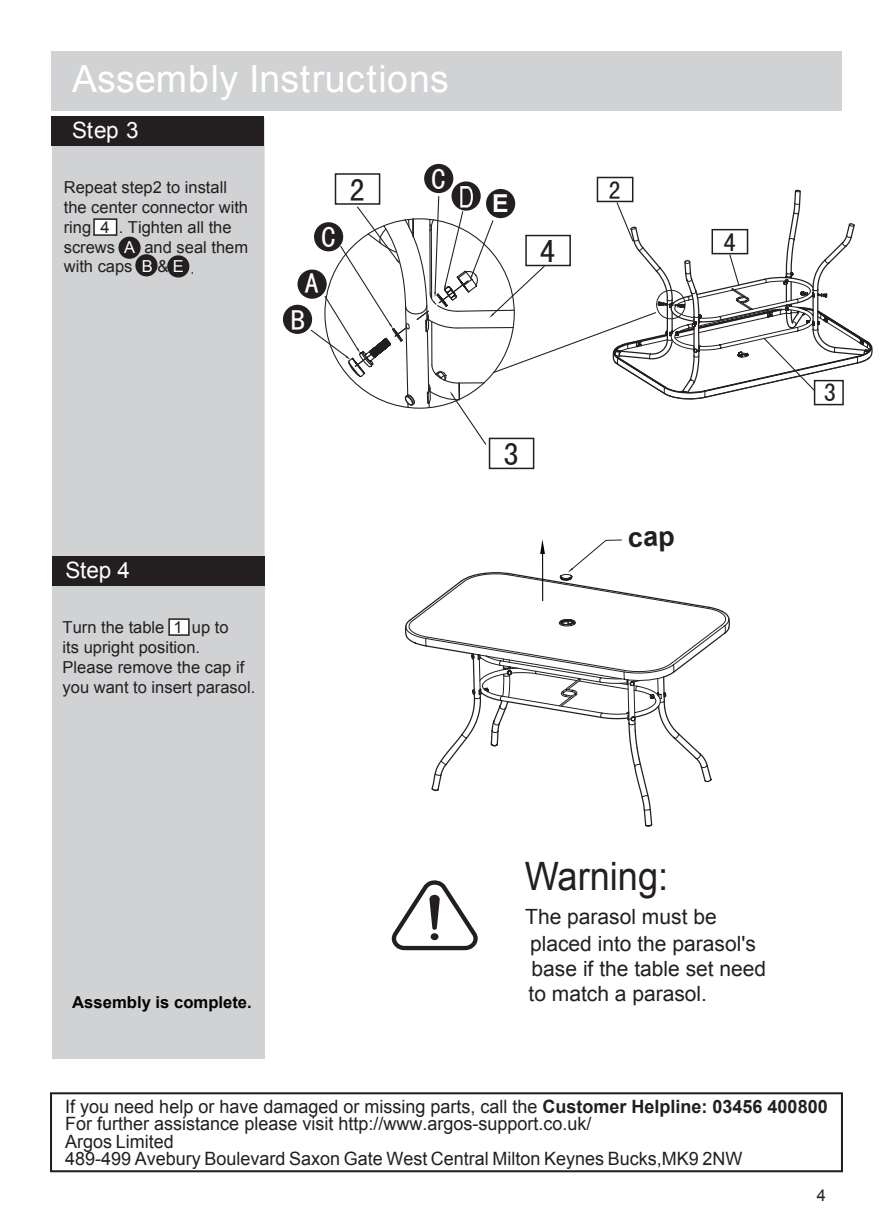
<style>
.page{position:relative;width:893px;height:1212px;background:#fff}
.page>*{position:absolute;margin:0;border:0;box-sizing:border-box;transform-origin:0 0}
.t1{font:39.15px "Arial";color:#231f20;scale:.93 1}
.t2{font:37.5px "Arial";letter-spacing:.01em;color:#fff}
.t3{font:31.35px "Sim Hei";color:#231f20}
.t4{font:28.8px "Sim Hei";color:#fff}
.t5{font:25.05px "Sim Hei";color:#231f20}
.t6{font:700 24.75px "Arial";color:#fff}
.t7{font:22.5px "Arial";letter-spacing:-.01em;color:#fff}
.t8{font:21px/25.5px "Arial";color:#231f20}
.t9{font:18.3px/17.4px "Arial";color:#231f20}
.t10{font:16.5px/19.8px "Arial";color:#231f20}
.t11{font:700 16.5px "Arial";color:#030303}
.s1{color:#fff}
.s2{font-weight:700}
</style>
<div class="page">
<div style="left:52px;top:559px;width:213px;height:499px;background:#d1d2d4"></div>
<div style="left:52px;top:118px;width:213px;height:468px;background:#d1d2d4"></div>
<div style="left:51px;top:116px;width:213px;height:30px;background:#231f20"></div>
<div style="left:52px;top:556px;width:213px;height:29px;background:#231f20"></div>
<div style="left:51px;top:51px;width:791px;height:60px;background:#d1d2d4"></div>
<div style="left:118px;top:237px;width:23px;height:22px;background:#231f20;border-radius:50%"></div>
<div style="left:135px;top:254px;width:23px;height:22px;background:#231f20;border-radius:50%"></div>
<div style="left:167px;top:255px;width:22px;height:23px;background:#231f20;border-radius:50%"></div>
<div style="left:489px;top:438px;width:45px;height:31px;background:#fff;border:2px solid #231f20"></div>
<div style="left:335px;top:173px;width:45px;height:32px;background:#fff;border:2px solid #231f20"></div>
<div style="left:597px;top:177px;width:36px;height:25px;background:#fff;border:2px solid #231f20"></div>
<div style="left:283px;top:305px;width:29px;height:29px;background:#231f20;border-radius:50%"></div>
<div style="left:298px;top:270px;width:29px;height:29px;background:#231f20;border-radius:50%"></div>
<div style="left:424px;top:164px;width:29px;height:29px;background:#231f20;border-radius:50%"></div>
<svg style="left:451px;top:181px;width:30px;height:30px"></svg>
<div style="left:93px;top:218px;width:24px;height:18px;background:#fff;border:2px solid #231f20"></div>
<div style="left:168px;top:618px;width:22px;height:18px;background:#fff;border:2px solid #231f20"></div>
<div style="left:50px;top:1092px;width:793px;height:80px;border:2px solid #231f20"></div>
<svg style="left:310px;top:186px;width:563px;height:260px"></svg>
<svg style="left:391px;top:880px;width:87px;height:71px"></svg>
<svg style="left:405px;top:539px;width:325px;height:288px"></svg>
<h2 class="t2" style="left:72px;top:54px;width:378px">Assembly Instructions</h2>
<p class="t7" style="left:72px;top:115px;width:68px">Step 3</p>
<p class="t10" style="left:64px;top:178px;width:165px">Repeat step2 to install</p>
<p class="t10" style="left:64px;top:197px;width:186px">the center connector with ring 4 . Tighten all the screws <span class="s1">A</span> and seal them with caps <span class="s1">B</span> &amp; <span class="s1">E</span></p>
<h3 class="t4" style="left:321px;top:223px;width:16px">C</h3>
<h3 class="t4" style="left:305px;top:268px;width:16px">A</h3>
<h3 class="t4" style="left:291px;top:305px;width:16px">B</h3>
<h3 class="t3" style="left:349px;top:174px;width:17px">2</h3>
<p class="t7" style="left:65px;top:556px;width:66px">Step 4</p>
<p class="t10" style="left:63px;top:618px;width:194px">Turn the table 1 up to<br>its upright position.<br>Please remove the cap if you want to insert parasol.</p>
<p class="t11" style="left:72px;top:991px;width:181px">Assembly is complete.</p>
<h3 class="t4" style="left:431px;top:164px;width:16px">C</h3>
<h3 class="t6" style="left:492px;top:187px;width:18px">E</h3>
<h3 class="t5" style="left:609px;top:177px;width:14px">2</h3>
<h3 class="t3" style="left:540px;top:235px;width:17px">4</h3>
<h3 class="t5" style="left:723px;top:230px;width:14px">4</h3>
<h3 class="t3" style="left:503px;top:438px;width:17px">3</h3>
<h3 class="t5" style="left:824px;top:380px;width:14px">3</h3>
<h1 class="t1" style="left:525px;top:851px;width:156px">Warning:</h1>
<p class="t8" style="left:525px;top:904px;width:243px">The parasol must be placed into the parasol's base if the table set need to match a parasol.</p>
<p class="t9" style="left:65px;top:1098px;width:764px">If you need help or have damaged or missing parts, call the <span class="s2">Customer Helpline: 03456 400800<br></span>For further assistance please visit http://www.argos-support.co.uk/<br>Argos Limited<br>489-499 Avebury Boulevard Saxon Gate West Central Milton Keynes Bucks,MK9 2NW</p>
<p class="t10" style="left:817px;top:1185px;width:11px">4</p>
</div>
